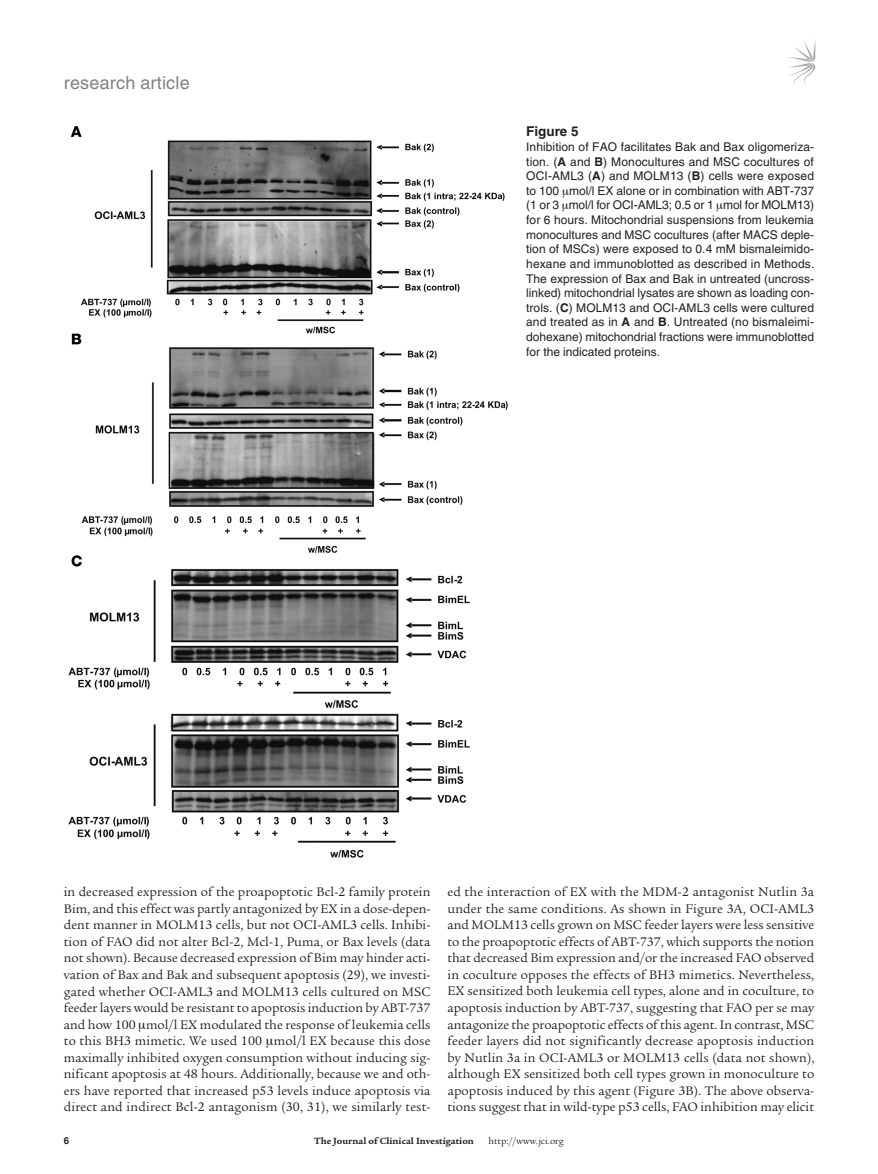
<style>
.page{position:relative;width:878px;height:1174px;background:#fff}
.page>*{position:absolute;margin:0;border:0;box-sizing:border-box;transform-origin:0 0}
.t1{font:18px "Helvetica LT Std";letter-spacing:.01em;color:#808285}
.t2{font:13.5px/16.5px "Legacy Serif Std";color:#231f20;text-align:justify}
.t3{font:700 13.5px "Helvetica LT Std";color:#231f20}
.t4{font:12px/14.7px "Helvetica LT Std";color:#231f20;text-align:justify}
.t5{font:700 9.75px "Legacy Serif Std";color:#231f20}
.t6{font:9.75px "Legacy Serif Std";color:#231f20}
.s1{font-weight:700}
</style>
<div class="page">
<svg style="left:789px;top:41px;width:26px;height:44px"></svg>
<img style="left:68px;top:126px;width:440px;height:732px">
<h1 class="t1" style="left:64px;top:72px;width:127px">research article</h1>
<p class="t3" style="left:526px;top:123px;width:53px">Figure 5</p>
<p class="t4" style="left:526px;top:139px;width:289px">Inhibition of FAO facilitates Bak and Bax oligomeriza&shy;tion. (<span class="s1">A</span> and <span class="s1">B</span>) Monocultures and MSC cocultures of OCI-AML3 (<span class="s1">A</span>) and MOLM13 (<span class="s1">B</span>) cells were exposed to 100 mol/l EX alone or in combination with ABT-737 (1 or 3 mol/l for OCI-AML3; 0.5 or 1 mol for MOLM13) for 6 hours. Mitochondrial suspensions from leukemia monocultures and MSC cocultures (after MACS deple&shy;tion of MSCs) were exposed to 0.4 mM bismaleimido&shy;hexane and immunoblotted as described in Methods.<br>The expression of Bax and Bak in untreated (uncross&shy;linked) mitochondrial lysates are shown as loading con&shy;trols. (<span class="s1">C</span>) MOLM13 and OCI-AML3 cells were cultured and treated as in <span class="s1">A</span> and <span class="s1">B</span>. Untreated (no bismaleimi&shy;dohexane) mitochondrial fractions were immunoblotted for the indicated proteins.</p>
<p class="t2" style="left:64px;top:884px;width:368px">in decreased expression of the proapoptotic Bcl-2 family protein Bim, and this effect was partly antagonized by EX in a dose-depen&shy;dent manner in MOLM13 cells, but not OCI-AML3 cells. Inhibi&shy;tion of FAO did not alter Bcl-2, Mcl-1, Puma, or Bax levels (data not shown). Because decreased expression of Bim may hinder acti&shy;vation of Bax and Bak and subsequent apoptosis (29), we investi&shy;gated whether OCI-AML3 and MOLM13 cells cultured on MSC feeder layers would be resistant to apoptosis induction by ABT-737 and how 100 mol/l EX modulated the response of leukemia cells to this BH3 mimetic. We used 100 mol/l EX because this dose maximally inhibited oxygen consumption without inducing sig&shy;nificant apoptosis at 48 hours. Additionally, because we and oth&shy;ers have reported that increased p53 levels induce apoptosis via direct and indirect Bcl-2 antagonism (30, 31), we similarly test-</p>
<p class="t2" style="left:447px;top:884px;width:368px">ed the interaction of EX with the MDM-2 antagonist Nutlin 3a under the same conditions. As shown in Figure 3A, OCI-AML3 and MOLM13 cells grown on MSC feeder layers were less sensitive to the proapoptotic effects of ABT-737, which supports the notion that decreased Bim expression and/or the increased FAO observed in coculture opposes the effects of BH3 mimetics. Nevertheless, EX sensitized both leukemia cell types, alone and in coculture, to apoptosis induction by ABT-737, suggesting that FAO per se may antagonize the proapoptotic effects of this agent. In contrast, MSC feeder layers did not significantly decrease apoptosis induction by Nutlin 3a in OCI-AML3 or MOLM13 cells (data not shown), although EX sensitized both cell types grown in monoculture to apoptosis induced by this agent (Figure 3B). The above observa&shy;tions suggest that in wild-type p53 cells, FAO inhibition may elicit</p>
<p class="t5" style="left:314px;top:1135px;width:161px">The Journal of Clinical Investigation</p>
<p class="t6" style="left:488px;top:1135px;width:77px">http://www.jci.org</p>
</div>
